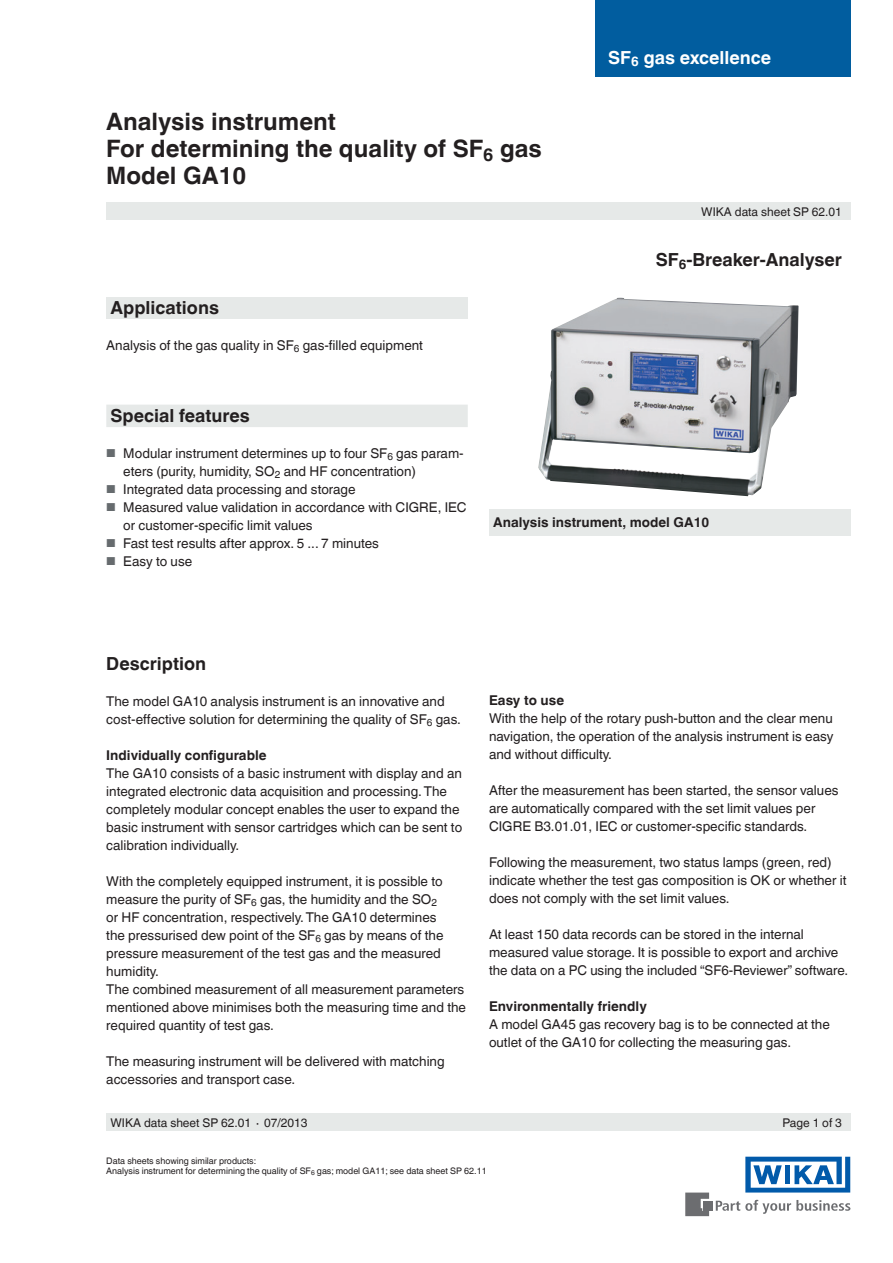
<style>
.page{position:relative;width:893px;height:1263px;background:#fff}
.page>*{position:absolute;margin:0;border:0;box-sizing:border-box;transform-origin:0 0}
.t1{font:700 24px/27px "Helvetica World";color:#231f20}
.t2{font:700 18px "Helvetica World";color:#231f20}
.t3{font:700 18px "Helvetica World";color:#fff}
.t4{font:13.5px/18px "Helvetica World";color:#231f20}
.t5{font:700 13.5px "Helvetica World";color:#231f20}
.t6{font:12px "Helvetica World";color:#231f20}
.t7{font:9px/10.5px "Helvetica World";color:#231f20}
.s1{font-size:11.55px;color:#666b6e}
</style>
<div class="page">
<div style="left:106px;top:298px;width:362px;height:21px;background:#e6e9e8"></div>
<svg style="left:716px;top:1200px;width:134px;height:14px"></svg>
<div style="left:703px;top:1201px;width:9px;height:9px;background:#6c6d70"></div>
<svg style="left:685px;top:1192px;width:24px;height:24px"></svg>
<svg style="left:745px;top:1157px;width:105px;height:35px"></svg>
<div style="left:106px;top:203px;width:744px;height:17px;background:#e6e9e8"></div>
<div style="left:106px;top:1114px;width:744px;height:17px;background:#e6e9e8"></div>
<div style="left:595px;top:0;width:255px;height:77px;background:#015d9f"></div>
<img style="left:538px;top:298px;width:261px;height:198px">
<div style="left:489px;top:509px;width:361px;height:27px;background:#e6e9e8"></div>
<div style="left:106px;top:405px;width:362px;height:22px;background:#e6e9e8"></div>
<h1 class="t1" style="left:106px;top:108px;width:437px">Analysis instrument<br>For determining the quality of SF<sub>6</sub> gas<br>Model GA10</h1>
<h2 class="t2" style="left:111px;top:297px;width:110px">Applications</h2>
<p class="t4" style="left:106px;top:336px;width:318px">Analysis of the gas quality in SF<sub>6</sub> gas-filled equipment</p>
<h2 class="t3" style="left:608px;top:47px;width:165px">SF<sub>6</sub> gas excellence</h2>
<p class="t6" style="left:701px;top:204px;width:142px">WIKA data sheet SP 62.01</p>
<h2 class="t2" style="left:656px;top:249px;width:188px">SF<sub>6</sub>-Breaker-Analyser</h2>
<h2 class="t2" style="left:111px;top:405px;width:141px">Special features</h2>
<p class="t4" style="left:123px;top:444px;width:342px;text-indent:-17px"><span class="s1">■</span> Modular instrument determines up to four SF<sub>6</sub> gas param&shy;eters (purity, humidity, SO<sub>2</sub> and HF concentration)</p>
<p class="t4" style="left:106px;top:480px;width:251px"><span class="s1">■</span> Integrated data processing and storage</p>
<p class="t4" style="left:123px;top:498px;width:345px;text-indent:-17px"><span class="s1">■</span> Measured value validation in accordance with CIGRE, IEC or customer-specific limit values</p>
<p class="t4" style="left:106px;top:534px;width:274px"><span class="s1">■</span> Fast test results after approx. 5 ... 7 minutes</p>
<p class="t4" style="left:106px;top:552px;width:87px"><span class="s1">■</span> Easy to use</p>
<p class="t5" style="left:493px;top:515px;width:217px">Analysis instrument, model GA10</p>
<h2 class="t2" style="left:106px;top:653px;width:101px">Description</h2>
<p class="t4" style="left:106px;top:692px;width:356px">The model GA10 analysis instrument is an innovative and cost-effective solution for determining the quality of SF<sub>6</sub> gas.</p>
<p class="t5" style="left:106px;top:747px;width:162px">Individually configurable</p>
<p class="t4" style="left:106px;top:764px;width:357px">The GA10 consists of a basic instrument with display and an integrated electronic data acquisition and processing. The completely modular concept enables the user to expand the basic instrument with sensor cartridges which can be sent to calibration individually.</p>
<p class="t4" style="left:106px;top:872px;width:361px">With the completely equipped instrument, it is possible to measure the purity of SF<sub>6</sub> gas, the humidity and the SO<sub>2<br></sub>or HF concentration, respectively. The GA10 determines<br>the pressurised dew point of the SF<sub>6</sub> gas by means of the pressure measurement of the test gas and the measured humidity.<br>The combined measurement of all measurement parameters mentioned above minimises both the measuring time and the required quantity of test gas.</p>
<p class="t4" style="left:106px;top:1052px;width:340px">The measuring instrument will be delivered with matching accessories and transport case.</p>
<p class="t5" style="left:489px;top:692px;width:77px">Easy to use</p>
<p class="t4" style="left:489px;top:709px;width:346px;text-align:justify">With the help of the rotary push-button and the clear menu navigation, the operation of the analysis instrument is easy and without difficulty.</p>
<p class="t4" style="left:489px;top:781px;width:351px">After the measurement has been started, the sensor values are automatically compared with the set limit values per<br>CIGRE B3.01.01, IEC or customer-specific standards.</p>
<p class="t4" style="left:489px;top:853px;width:359px">Following the measurement, two status lamps (green, red) indicate whether the test gas composition is OK or whether it does not comply with the set limit values.</p>
<p class="t4" style="left:489px;top:925px;width:361px">At least 150 data records can be stored in the internal measured value storage. It is possible to export and archive the data on a PC using the included “SF6-Reviewer” software.</p>
<p class="t5" style="left:489px;top:998px;width:159px">Environmentally friendly</p>
<p class="t4" style="left:489px;top:1015px;width:342px">A model GA45 gas recovery bag is to be connected at the outlet of the GA10 for collecting the measuring gas.</p>
<p class="t6" style="left:111px;top:1115px;width:198px">WIKA data sheet SP 62.01 ∙ 07/2013</p>
<p class="t6" style="left:782px;top:1115px;width:61px">Page 1 of 3</p>
<p class="t7" style="left:106px;top:1155px;width:382px">Data sheets showing similar products:<br>Analysis instrument for determining the quality of SF<sub>6</sub> gas; model GA11; see data sheet SP 62.11</p>
</div>
